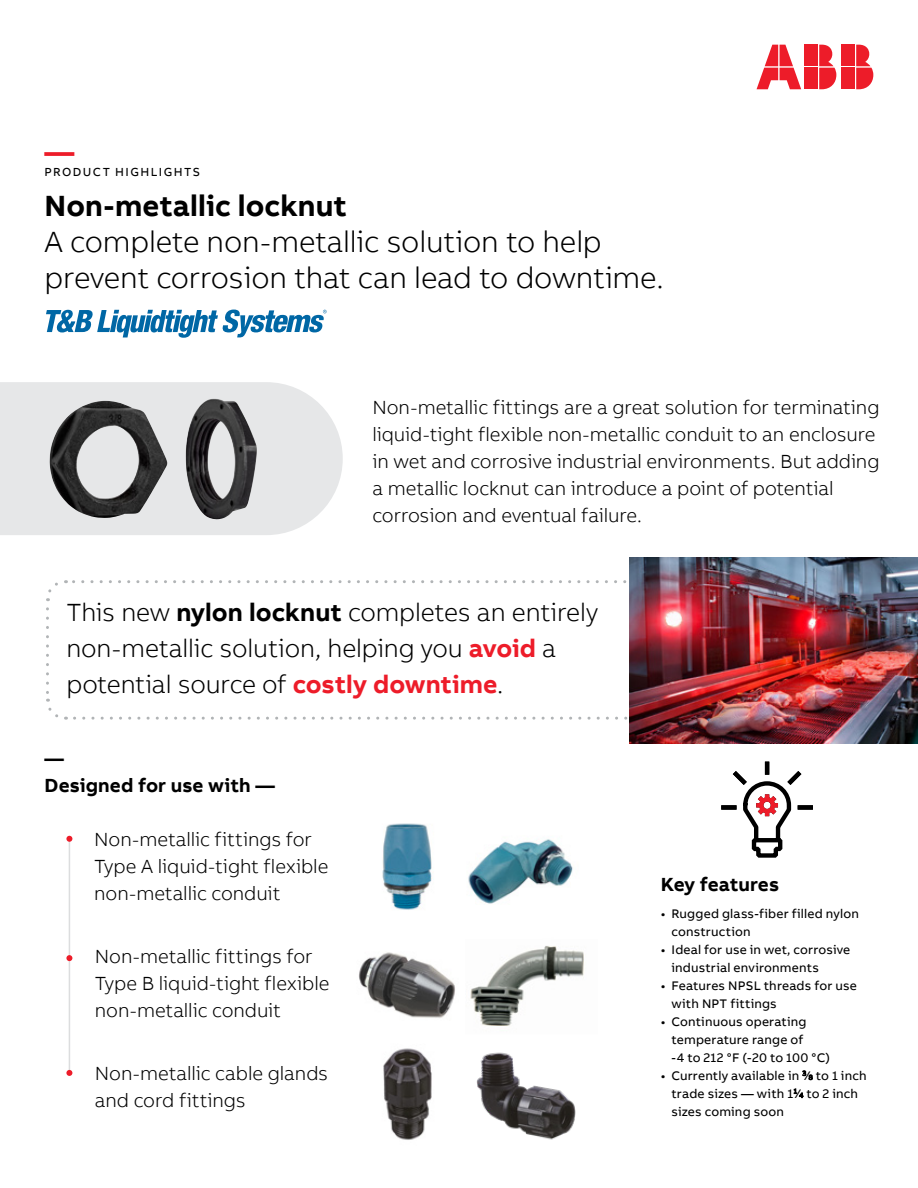
<style>
.page{position:relative;width:918px;height:1188px;background:#fff}
.page>*{position:absolute;margin:0;border:0;box-sizing:border-box;transform-origin:0 0}
.t1{font:300 30px/36px "AB Bvoice";letter-spacing:-.01em;color:#000}
.t2{font:700 30px "AB Bvoice";letter-spacing:.005em;color:#000}
.t3{font:700 30px "AB Bvoice";color:#ed1c29}
.t4{font:300 25.5px/36px "AB Bvoice";letter-spacing:-.005em;color:#000}
.t5{font:300 19.5px/27px "AB Bvoice";letter-spacing:-.005em;color:#000}
.t6{font:700 19.5px/27px "AB Bvoice";letter-spacing:.005em;color:#000}
.t7{font:12.75px/18px "AB Bvoice";letter-spacing:.015em;color:#000}
.t8{font:12px "AB Bvoice";letter-spacing:.12em;color:#000}
.s1{font-weight:700}
.s2{font-weight:700;color:#ed1c29}
.s3{font-size:7.05px}
</style>
<div class="page">
<div style="left:842px;top:45px;width:13px;height:21px;background:#ed1c29"></div>
<div style="left:842px;top:68px;width:13px;height:21px;background:#ed1c29"></div>
<svg style="left:856px;top:45px;width:17px;height:44px"></svg>
<svg style="left:757px;top:45px;width:44px;height:44px"></svg>
<div style="left:805px;top:45px;width:13px;height:21px;background:#ed1c29"></div>
<div style="left:805px;top:68px;width:13px;height:21px;background:#ed1c29"></div>
<svg style="left:819px;top:45px;width:17px;height:44px"></svg>
<svg style="left:0;top:382px;width:343px;height:153px;fill:#e6e7e8"></svg>
<svg style="left:46px;top:310px;width:281px;height:28px"></svg>
<svg style="left:721px;top:761px;width:92px;height:97px"></svg>
<img style="left:382px;top:823px;width:52px;height:87px">
<img style="left:468px;top:839px;width:105px;height:65px">
<img style="left:359px;top:952px;width:96px;height:66px">
<img style="left:470px;top:946px;width:114px;height:80px">
<img style="left:383px;top:1048px;width:49px;height:92px">
<img style="left:476px;top:1052px;width:100px;height:88px">
<img style="left:49px;top:401px;width:118px;height:117px">
<img style="left:186px;top:399px;width:71px;height:120px">
<hr style="left:69px;top:839px;width:1px;height:235px;background:#dcddde">
<svg style="left:66px;top:955px;width:6px;height:6px"></svg>
<svg style="left:66px;top:1070px;width:6px;height:6px"></svg>
<svg style="left:66px;top:836px;width:6px;height:6px"></svg>
<svg style="left:46px;top:609px;width:20px;height:111px"></svg>
<svg style="left:75px;top:699px;width:555px;height:21px"></svg>
<svg style="left:46px;top:580px;width:584px;height:21px"></svg>
<img style="left:630px;top:558px;width:288px;height:185px">
<h1 class="t3" style="left:45px;top:132px;width:31px">—</h1>
<p class="t8" style="left:45px;top:165px;width:157px">PRODUCT HIGHLIGHTS</p>
<h1 class="t2" style="left:45px;top:186px;width:304px">Non-metallic locknut</h1>
<h1 class="t1" style="left:45px;top:223px;width:621px">A complete non-metallic solution to help prevent corrosion that can lead to downtime.</h1>
<p class="t5" style="left:372px;top:394px;width:509px">Non-metallic fittings are a great solution for terminating liquid-tight flexible non-metallic conduit to an enclosure in wet and corrosive industrial environments. But adding a metallic locknut can introduce a point of potential corrosion and eventual failure.</p>
<h2 class="t4" style="left:66px;top:594px;width:533px">This new <span class="s1">nylon locknut</span> completes an entirely non-metallic solution, helping you <span class="s2">avoid</span> a potential source of <span class="s2">costly downtime</span>.</h2>
<p class="t6" style="left:45px;top:745px;width:232px">—<br>Designed for use with —</p>
<p class="t5" style="left:94px;top:826px;width:236px">Non-metallic fittings for<br>Type A liquid-tight flexible non-metallic conduit</p>
<p class="t5" style="left:95px;top:943px;width:236px">Non-metallic fittings for<br>Type B liquid-tight flexible non-metallic conduit</p>
<p class="t5" style="left:95px;top:1060px;width:235px">Non-metallic cable glands and cord fittings</p>
<p class="t6" style="left:661px;top:871px;width:120px">Key features</p>
<p class="t7" style="left:671px;top:904px;width:189px;text-indent:-11px">• Rugged glass-fiber filled nylon construction</p>
<p class="t7" style="left:671px;top:940px;width:180px;text-indent:-11px">• Ideal for use in wet, corrosive industrial environments</p>
<p class="t7" style="left:671px;top:976px;width:187px;text-indent:-11px">• Features NPSL threads for use with NPT fittings</p>
<p class="t7" style="left:671px;top:1012px;width:160px;text-indent:-11px">• Continuous operating temperature range of<br>-4 to 212 °F (-20 to 100 °C)</p>
<p class="t7" style="left:671px;top:1066px;width:197px;text-indent:-11px">• Currently available in <sup>3</sup>⁄<span class="s3">8</span> to 1 inch trade sizes — with 1<sup>1</sup>⁄<span class="s3">4</span> to 2 inch sizes coming soon</p>
</div>
